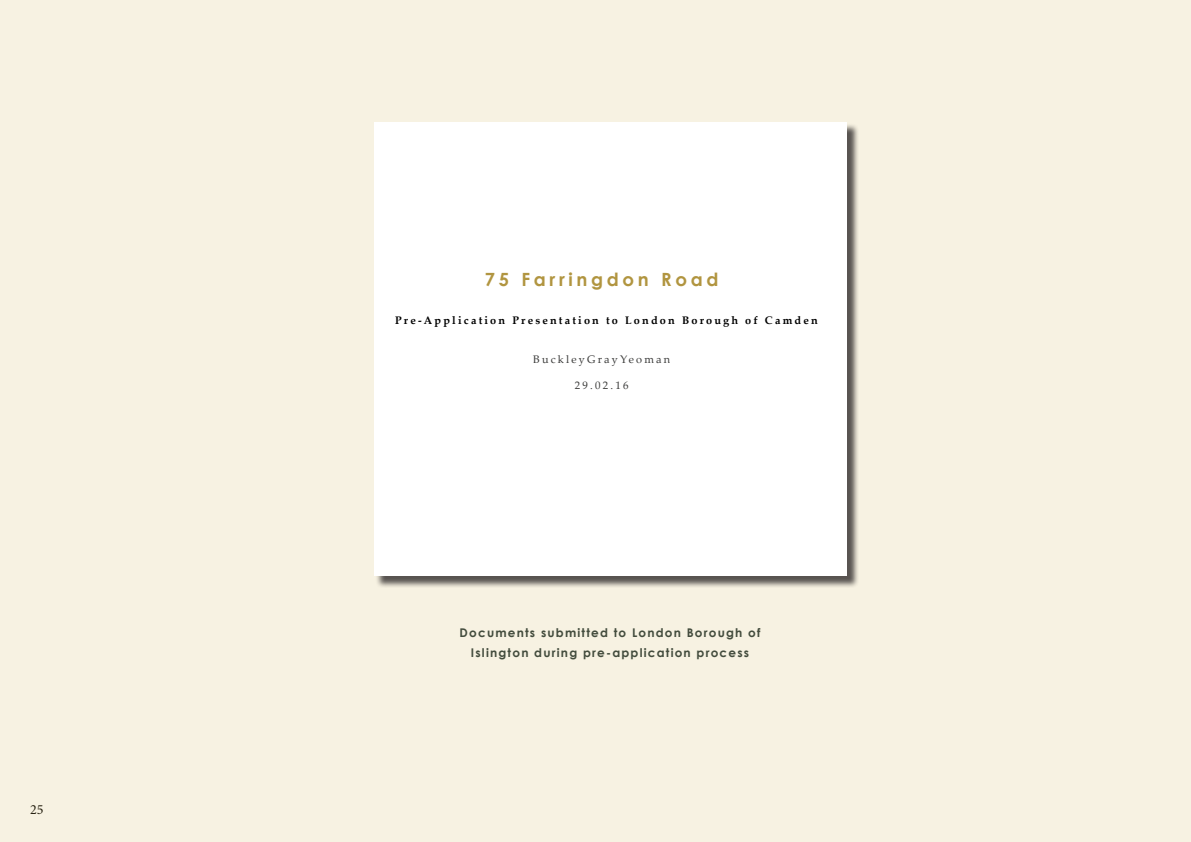
<style>
.page{position:relative;width:1191px;height:842px;background:#f7f2e2}
.page>*{position:absolute;margin:0;border:0;box-sizing:border-box;transform-origin:0 0}
.t1{font:700 18.2px "Century Gothic";letter-spacing:.2em;color:#b19540}
.t2{font:14px "Minion Pro";color:#231f20}
.t3{font:700 12px/20px "Century Gothic";letter-spacing:.1em;color:#434c3d;text-align:center}
.t4{font:700 10.9px "Palatino Linotype";letter-spacing:.2em;color:#000}
.t5{font:10.9px "Palatino Linotype";letter-spacing:.2em;color:#3c3c3b}
</style>
<div class="page">
<div style="left:375px;top:123px;width:484px;height:465px;background:#231f20;opacity:.75"></div>
<div style="left:374px;top:122px;width:472px;height:453px;background:#fff"></div>
<p class="t2" style="left:30px;top:800px;width:15px">25</p>
<p class="t1" style="left:485px;top:267px;width:235px">75 Farringdon Road</p>
<p class="t4" style="left:395px;top:313px;width:424px">Pre-Application Presentation to London Borough of Camden</p>
<p class="t5" style="left:533px;top:351px;width:138px">BuckleyGrayYeoman</p>
<p class="t5" style="left:575px;top:377px;width:55px">29.02.16</p>
<p class="t3" style="left:459px;top:622px;width:302px">Documents submitted to London Borough of<br>Islington during pre-application process</p>
</div>
